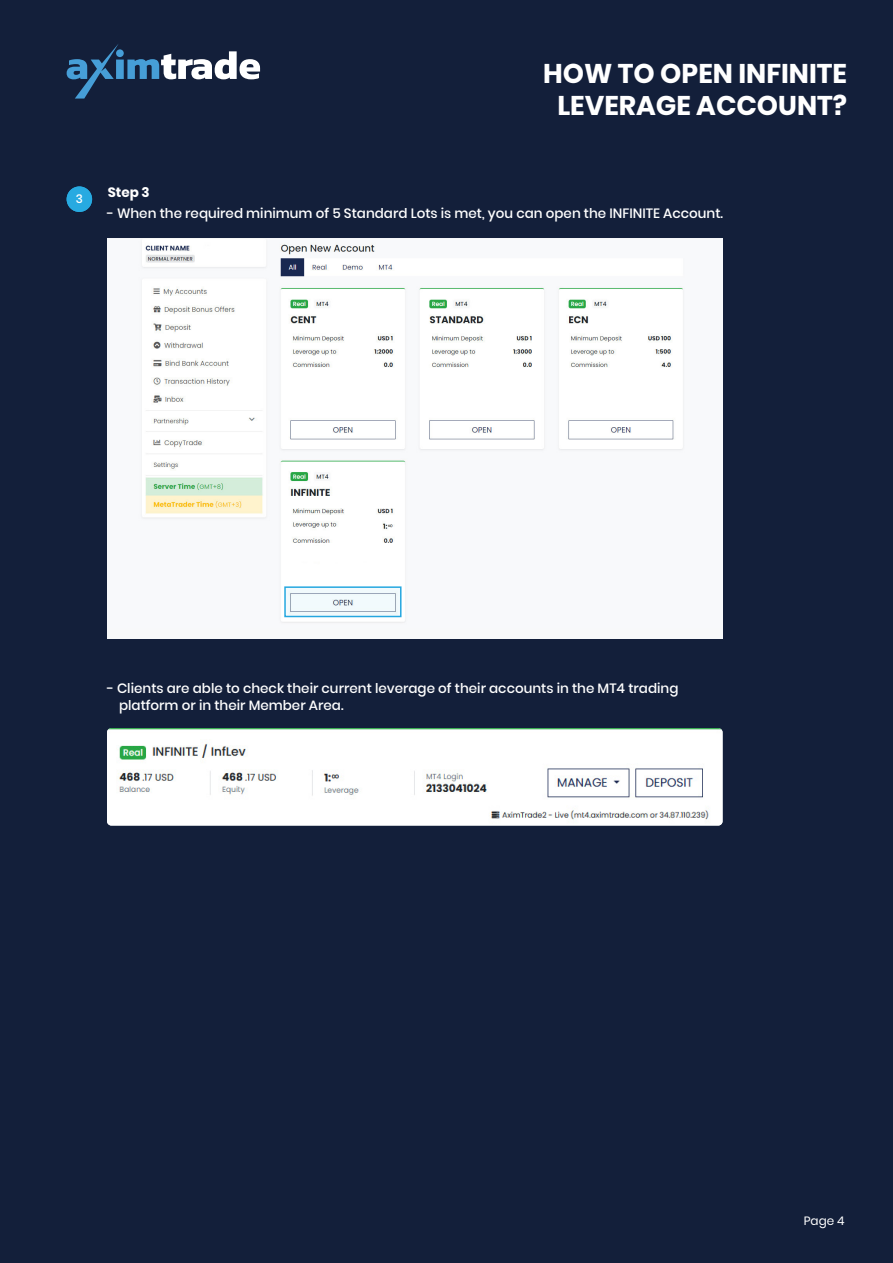
<style>
.page{position:relative;width:893px;height:1263px;background:#131f3a}
.page>*{position:absolute;margin:0;border:0;box-sizing:border-box;transform-origin:0 0}
.t1{font:700 27px/32.4px "Poppins";color:#fff;text-align:center}
.t2{font:500 13.5px/16.2px "Poppins";color:#fff}
.t3{font:700 13.5px "Poppins";color:#fff}
.t4{font:12px "Poppins";color:#fff}
.t5{font:500 12px "Poppins";color:#fff}
</style>
<div class="page">
<svg style="left:67px;top:44px;width:193px;height:55px"></svg>
<div style="left:107px;top:238px;width:615px;height:400px;background:#f8f9fa"></div>
<img style="left:144px;top:244px;width:539px;height:379px">
<div style="left:67px;top:186px;width:25px;height:26px;background:#27aae1;border-radius:50%"></div>
<div style="left:284px;top:586px;width:118px;height:31px;border:2px solid #27aae1"></div>
<svg style="left:285px;top:587px;width:116px;height:29px"></svg>
<img style="left:107px;top:728px;width:615px;height:97px">
<h1 class="t1" style="left:543px;top:57px;width:305px">HOW TO OPEN INFINITE<br>LEVERAGE ACCOUNT?</h1>
<p class="t5" style="left:76px;top:192px;width:9px">31</p>
<p class="t3" style="left:108px;top:184px;width:44px">Step 3</p>
<p class="t2" style="left:107px;top:205px;width:618px">- When the required minimum of 5 Standard Lots is met, you can open the INFINITE Account.</p>
<p class="t2" style="left:119px;top:681px;width:561px;text-indent:-12px">- Clients are able to check their current leverage of their accounts in the MT4 trading platform or in their Member Area.</p>
<p class="t4" style="left:804px;top:1214px;width:42px">Page 4</p>
</div>
